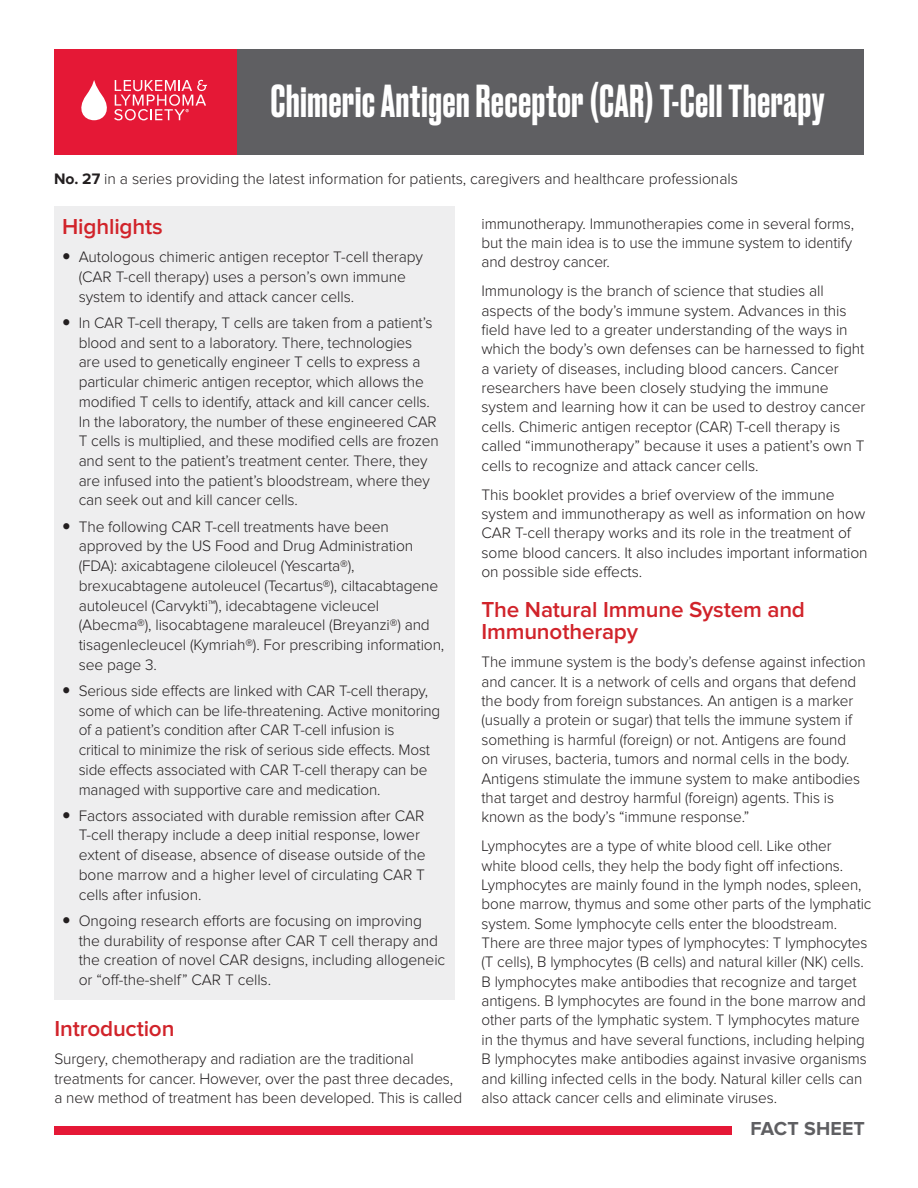
<style>
.page{position:relative;width:918px;height:1188px;background:#fff}
.page>*{position:absolute;margin:0;border:0;box-sizing:border-box;transform-origin:0 0}
.t1{font:500 43.5px "Druk";letter-spacing:.02em;color:#fff}
._1_Para_Head_Semibold_15_18{font:600 22.5px/22.5px "Proxima Nova";letter-spacing:-.005em;color:#d1232a}
._1_Para_Head_Semibold_15_18-2{font:700 19.5px "Proxima Nova";letter-spacing:.01em;color:#5f5f62}
._2_Body_Copy{font:300 15.75px/19.4px "Proxima Nova";letter-spacing:-.005em;color:#231f20}
.Body_text{font:300 15.75px "Proxima Nova";letter-spacing:-.005em;color:#231f20}
.s1{font-weight:700}
</style>
<div class="page">
<div style="left:230px;top:49px;width:634px;height:105px;background:#5f5f62"></div>
<div style="left:54px;top:49px;width:183px;height:105px;background:#e51836"></div>
<svg style="left:81px;top:79px;width:126px;height:41px"></svg>
<div style="left:54px;top:1126px;width:677px;height:9px;background:#e51836"></div>
<div style="left:54px;top:206px;width:401px;height:794px;background:#eeeeef"></div>
<p class="t1" style="left:271px;top:71px;width:555px">Chimeric Antigen Receptor (CAR) T-Cell Therapy</p>
<p class="Body_text" style="left:54px;top:172px;width:686px"><span class="s1">No. 27</span> in a series providing the latest information for patients, caregivers and healthcare professionals</p>
<p class="_1_Para_Head_Semibold_15_18" style="left:62px;top:216px;width:102px">Highlights</p>
<p class="_2_Body_Copy" style="left:79px;top:248px;width:346px">Autologous chimeric antigen receptor T-cell therapy (CAR T-cell therapy) uses a person’s own immune system to identify and attack cancer cells.</p>
<p class="_2_Body_Copy" style="left:79px;top:314px;width:362px">In CAR T-cell therapy, T cells are taken from a patient’s blood and sent to a laboratory. There, technologies<br>are used to genetically engineer T cells to express a particular chimeric antigen receptor, which allows the modified T cells to identify, attack and kill cancer cells.<br>In the laboratory, the number of these engineered CAR T cells is multiplied, and these modified cells are frozen and sent to the patient’s treatment center. There, they are infused into the patient’s bloodstream, where they can seek out and kill cancer cells.</p>
<p class="_2_Body_Copy" style="left:79px;top:517px;width:367px">The following CAR T-cell treatments have been approved by the US Food and Drug Administration (FDA): axicabtagene ciloleucel (Yescarta®), brexucabtagene autoleucel (Tecartus®), ciltacabtagene autoleucel (Carvykti™), idecabtagene vicleucel (Abecma®), lisocabtagene maraleucel (Breyanzi®) and tisagenlecleucel (Kymriah®). For prescribing information, see page 3.</p>
<p class="_2_Body_Copy" style="left:79px;top:681px;width:363px;line-height:19.8px">Serious side effects are linked with CAR T-cell therapy, some of which can be life-threatening. Active monitoring of a patient’s condition after CAR T-cell infusion is<br>critical to minimize the risk of serious side effects. Most side effects associated with CAR T-cell therapy can be managed with supportive care and medication.</p>
<p class="_2_Body_Copy" style="left:79px;top:806px;width:348px">Factors associated with durable remission after CAR T-cell therapy include a deep initial response, lower extent of disease, absence of disease outside of the bone marrow and a higher level of circulating CAR T cells after infusion.</p>
<p class="_2_Body_Copy" style="left:79px;top:911px;width:368px">Ongoing research efforts are focusing on improving the durability of response after CAR T cell therapy and the creation of novel CAR designs, including allogeneic or “off-the-shelf” CAR T cells.</p>
<p class="_1_Para_Head_Semibold_15_18" style="left:54px;top:1018px;width:122px">Introduction</p>
<p class="_2_Body_Copy" style="left:54px;top:1050px;width:409px">Surgery, chemotherapy and radiation are the traditional treatments for cancer. However, over the past three decades, a new method of treatment has been developed. This is called</p>
<p class="_2_Body_Copy" style="left:482px;top:214px;width:374px">immunotherapy. Immunotherapies come in several forms, but the main idea is to use the immune system to identify and destroy cancer.</p>
<p class="_2_Body_Copy" style="left:482px;top:282px;width:386px">Immunology is the branch of science that studies all aspects of the body’s immune system. Advances in this field have led to a greater understanding of the ways in which the body’s own defenses can be harnessed to fight a variety of diseases, including blood cancers. Cancer researchers have been closely studying the immune system and learning how it can be used to destroy cancer cells. Chimeric antigen receptor (CAR) T-cell therapy is called “immunotherapy” because it uses a patient’s own T cells to recognize and attack cancer cells.</p>
<p class="_2_Body_Copy" style="left:482px;top:485px;width:388px">This booklet provides a brief overview of the immune system and immunotherapy as well as information on how CAR T-cell therapy works and its role in the treatment of some blood cancers. It also includes important information on possible side effects.</p>
<p class="_1_Para_Head_Semibold_15_18" style="left:482px;top:599px;width:325px">The Natural Immune System and<br>Immunotherapy</p>
<p class="_2_Body_Copy" style="left:482px;top:653px;width:386px">The immune system is the body’s defense against infection and cancer. It is a network of cells and organs that defend the body from foreign substances. An antigen is a marker (usually a protein or sugar) that tells the immune system if something is harmful (foreign) or not. Antigens are found on viruses, bacteria, tumors and normal cells in the body.<br>Antigens stimulate the immune system to make antibodies that target and destroy harmful (foreign) agents. This is known as the body’s “immune response.”</p>
<p class="_2_Body_Copy" style="left:482px;top:837px;width:392px">Lymphocytes are a type of white blood cell. Like other<br>white blood cells, they help the body fight off infections.<br>Lymphocytes are mainly found in the lymph nodes, spleen, bone marrow, thymus and some other parts of the lymphatic system. Some lymphocyte cells enter the bloodstream.<br>There are three major types of lymphocytes: T lymphocytes (T cells), B lymphocytes (B cells) and natural killer (NK) cells.<br>B lymphocytes make antibodies that recognize and target antigens. B lymphocytes are found in the bone marrow and other parts of the lymphatic system. T lymphocytes mature in the thymus and have several functions, including helping B lymphocytes make antibodies against invasive organisms and killing infected cells in the body. Natural killer cells can also attack cancer cells and eliminate viruses.</p>
<p class="_1_Para_Head_Semibold_15_18-2" style="left:750px;top:1117px;width:116px">FACT SHEET</p>
</div>
